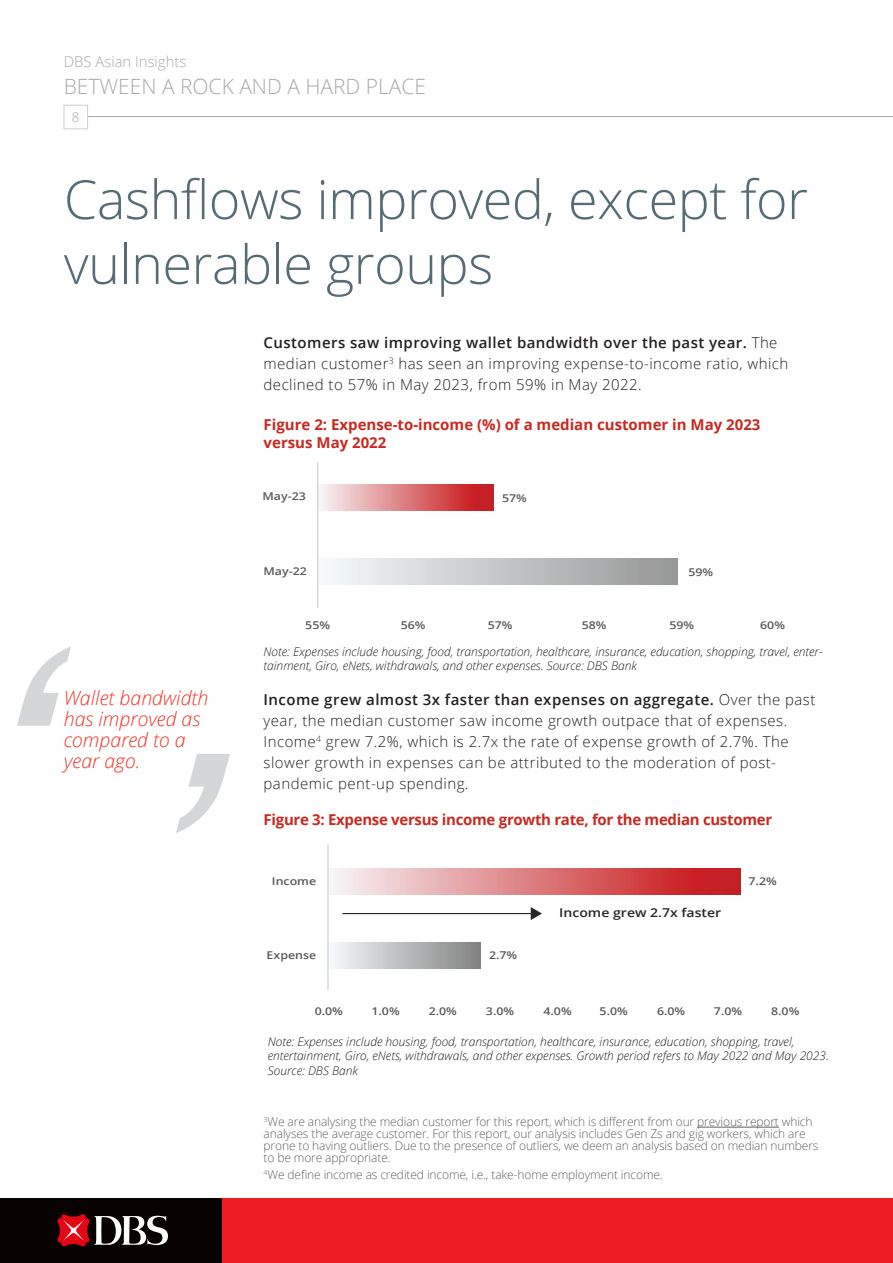
<style>
.page{position:relative;width:893px;height:1263px;background:#fff}
.page>*{position:absolute;margin:0;border:0;box-sizing:border-box;transform-origin:0 0}
.BODY2{font:300 54px/64.8px "Open Sans";letter-spacing:-.01em;color:#556c75}
.t1{font:300 21px "Open Sans";color:#a8a9ad}
.t2{font:italic 300 19.5px/21px "Open Sans";color:#ef342a}
.BODY2-2{font:300 15px/21px "Open Sans";letter-spacing:.03em;color:#231f20}
.t3{font:700 15px "Open Sans";color:#c72a22}
.t4{font:700 15px "Open Sans";letter-spacing:-.02em;color:#c72a22}
.t5{font:300 14.85px "Open Sans";color:#a8a9ad}
.t6{font:300 13.5px "Open Sans";color:#a8a9ad}
.t7{font:600 12.15px "Open Sans";color:#262626;scale:1.15 1}
.t8{font:italic 300 12px/14.4px "Open Sans";color:#231f20}
.T_CS_6_8pt{font:300 12px/12px "Open Sans";letter-spacing:-.01em;color:#636161}
.t9{font:600 10.8px "Open Sans";color:#595959;scale:1.15 1}
.s1{font-weight:600}
</style>
<div class="page">
<hr style="left:697px;top:1127px;width:82px;height:1px;background:#636161">
<svg style="left:17px;top:646px;width:54px;height:80px"></svg>
<svg style="left:176px;top:754px;width:54px;height:79px"></svg>
<div style="left:318px;top:558px;width:360px;height:26px;background:linear-gradient(to right,#f6fafd,#969696)"></div>
<svg style="left:318px;top:485px;width:176px;height:25px;background:#dc7e80"></svg>
<hr style="left:317px;top:462px;width:1px;height:146px;background:#d9d9d9">
<div style="left:328px;top:942px;width:152px;height:26px;background:linear-gradient(to right,#f6f9fc,#828282)"></div>
<svg style="left:333px;top:868px;width:408px;height:26px;background:#dc7d7f"></svg>
<hr style="left:327px;top:844px;width:2px;height:146px;background:#d9d9d9">
<hr style="left:342px;top:913px;width:191px;height:1px;background:#262626">
<svg style="left:531px;top:907px;width:11px;height:13px"></svg>
<div style="left:0;top:1198px;width:893px;height:65px;background:#ee1d23"></div>
<div style="left:0;top:1198px;width:221px;height:65px;background:#080302"></div>
<svg style="left:57px;top:1214px;width:111px;height:33px"></svg>
<hr style="left:85px;top:117px;width:808px;height:1px;background:#a8a9ad">
<div style="left:64px;top:105px;width:24px;height:24px;background:#fff;border:1px solid #c8d1d8"></div>
<p class="t5" style="left:64px;top:52px;width:124px">DBS Asian Insights</p>
<p class="t1" style="left:64px;top:72px;width:364px">BETWEEN A ROCK AND A HARD PLACE</p>
<p class="t6" style="left:72px;top:108px;width:9px">8</p>
<p class="BODY2" style="left:64px;top:166px;width:746px">Cashflows improved, except for vulnerable groups</p>
<p class="BODY2-2" style="left:264px;top:332px;width:526px"><span class="s1">Customers saw improving wallet bandwidth over the past year.</span> The median customer<sup>3</sup> has seen an improving expense-to-income ratio, which declined to 57% in May 2023, from 59% in May 2022.</p>
<p class="t3" style="left:264px;top:414px;width:498px">Figure 2: Expense-to-income (%) of a median customer in May 2023</p>
<p class="t3" style="left:264px;top:432px;width:124px">versus May 2022</p>
<p class="t9" style="left:262px;top:489px;width:39px">May-23</p>
<p class="t9" style="left:264px;top:563px;width:39px">May-22</p>
<p class="t9" style="left:502px;top:491px;width:23px">57%</p>
<p class="t9" style="left:305px;top:618px;width:23px">55%</p>
<p class="t9" style="left:401px;top:618px;width:23px">56%</p>
<p class="t9" style="left:488px;top:618px;width:23px">57%</p>
<p class="t9" style="left:688px;top:565px;width:23px">59%</p>
<p class="t9" style="left:582px;top:618px;width:23px">58%</p>
<p class="t9" style="left:669px;top:618px;width:23px">59%</p>
<p class="t9" style="left:760px;top:618px;width:23px">60%</p>
<p class="t2" style="left:64px;top:687px;width:146px">Wallet bandwidth has improved as compared to a year ago.</p>
<p class="t8" style="left:264px;top:644px;width:561px">Note: Expenses include housing, food, transportation, healthcare, insurance, education, shopping, travel, enter&shy;tainment, Giro, eNets, withdrawals, and other expenses. Source: DBS Bank</p>
<p class="BODY2-2" style="left:264px;top:689px;width:553px"><span class="s1">Income grew almost 3x faster than expenses on aggregate.</span> Over the past year, the median customer saw income growth outpace that of expenses.<br>Income<sup>4</sup> grew 7.2%, which is 2.7x the rate of expense growth of 2.7%. The slower growth in expenses can be attributed to the moderation of post&shy;pandemic pent-up spending.</p>
<p class="t4" style="left:264px;top:808px;width:510px">Figure 3: Expense versus income growth rate, for the median customer</p>
<p class="t9" style="left:272px;top:873px;width:40px">Income</p>
<p class="t9" style="left:267px;top:948px;width:45px">Expense</p>
<p class="t9" style="left:489px;top:948px;width:26px">2.7%</p>
<p class="t7" style="left:559px;top:904px;width:142px">Income grew 2.7x faster</p>
<p class="t9" style="left:748px;top:873px;width:26px">7.2%</p>
<p class="t9" style="left:315px;top:1004px;width:26px">0.0%</p>
<p class="t9" style="left:371px;top:1004px;width:26px">1.0%</p>
<p class="t9" style="left:429px;top:1004px;width:26px">2.0%</p>
<p class="t9" style="left:486px;top:1004px;width:26px">3.0%</p>
<p class="t9" style="left:543px;top:1004px;width:26px">4.0%</p>
<p class="t9" style="left:600px;top:1004px;width:26px">5.0%</p>
<p class="t9" style="left:657px;top:1004px;width:26px">6.0%</p>
<p class="t9" style="left:714px;top:1004px;width:26px">7.0%</p>
<p class="t9" style="left:771px;top:1004px;width:26px">8.0%</p>
<p class="t8" style="left:268px;top:1034px;width:563px">Note: Expenses include housing, food, transportation, healthcare, insurance, education, shopping, travel, entertainment, Giro, eNets, withdrawals, and other expenses. Growth period refers to May 2022 and May 2023.<br>Source: DBS Bank</p>
<p class="T_CS_6_8pt" style="left:264px;top:1115px;width:556px"><sup>3</sup>We are analysing the median customer for this report, which is different from our previous report which analyses the average customer. For this report, our analysis includes Gen Zs and gig workers, which are prone to having outliers. Due to the presence of outliers, we deem an analysis based on median numbers to be more appropriate.</p>
<p class="T_CS_6_8pt" style="left:264px;top:1168px;width:401px"><sup>4</sup>We define income as credited income, i.e., take-home employment income.</p>
</div>
